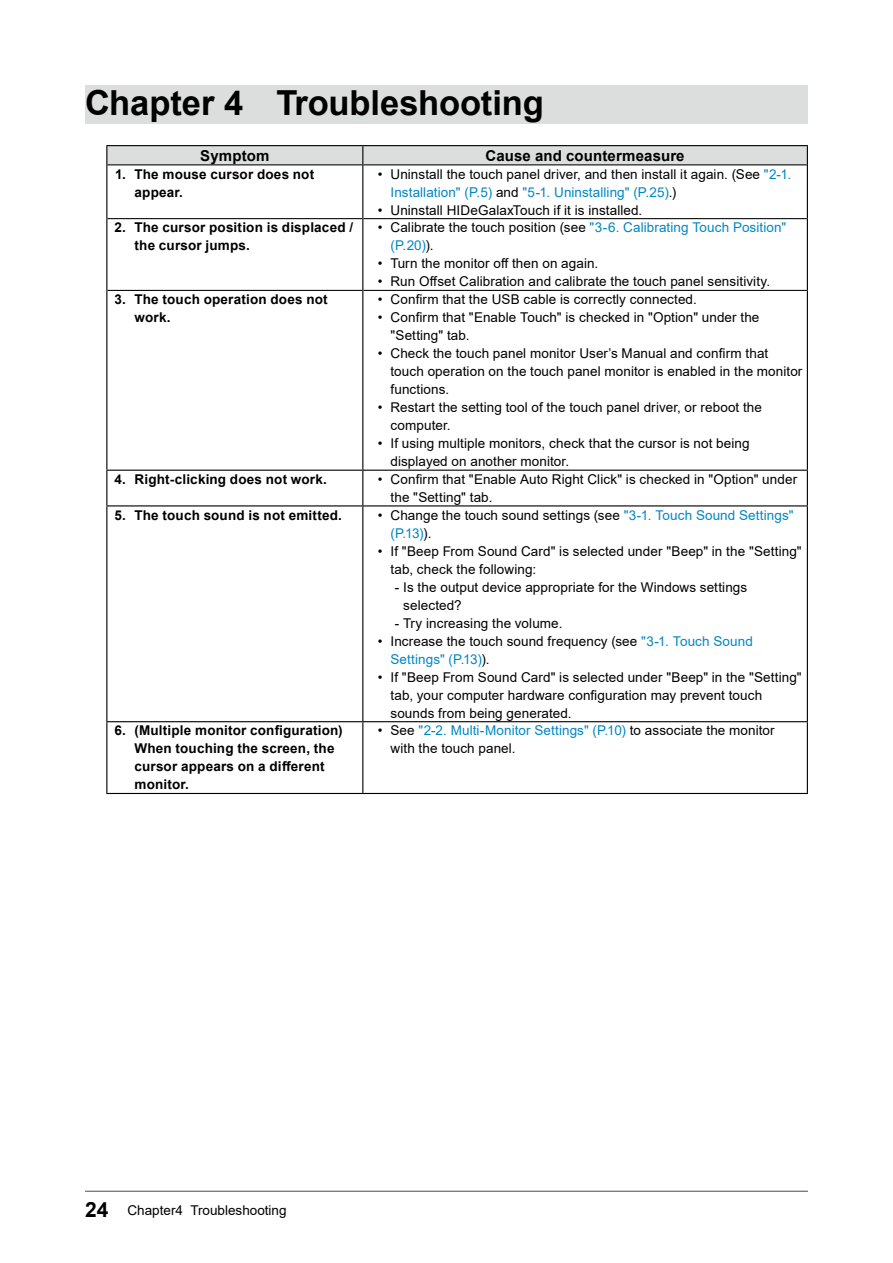
<style>
.page{position:relative;width:893px;height:1263px;background:#fff}
.page>*{position:absolute;margin:0;border:0;box-sizing:border-box;transform-origin:0 0}
.t1{font:700 34.5px "Arial";letter-spacing:-.005em;color:#000}
.t2{font:700 15px "Arial";letter-spacing:.01em;color:#000}
.t3{font:13.5px/18px "Arial";letter-spacing:.005em;color:#000}
.t4{font:700 13.5px/18px "Arial";letter-spacing:.015em;color:#000}
.t5{font:13.5px/18px "Arial";letter-spacing:.005em;color:#0087c3}
.s1{color:#0087c3}
.s2{color:#000}
.s3{font-weight:700;font-size:21px}
</style>
<div class="page">
<div style="left:85px;top:85px;width:723px;height:39px;background:#dcdddd"></div>
<hr style="left:107px;top:218px;width:255px;height:1px;background:#000">
<hr style="left:363px;top:218px;width:444px;height:1px;background:#000">
<hr style="left:107px;top:290px;width:255px;height:1px;background:#000">
<hr style="left:363px;top:290px;width:444px;height:1px;background:#000">
<hr style="left:106px;top:145px;width:257px;height:1px;background:#000">
<hr style="left:363px;top:145px;width:445px;height:1px;background:#000">
<svg style="left:106px;top:146px;width:702px;height:19px;background:#d1d2d2"></svg>
<hr style="left:106px;top:165px;width:1px;height:54px;background:#000">
<hr style="left:362px;top:165px;width:1px;height:54px;background:#000">
<hr style="left:807px;top:165px;width:1px;height:54px;background:#000">
<hr style="left:106px;top:219px;width:1px;height:71px;background:#000">
<hr style="left:362px;top:219px;width:1px;height:71px;background:#000">
<hr style="left:807px;top:219px;width:1px;height:71px;background:#000">
<hr style="left:106px;top:290px;width:1px;height:180px;background:#000">
<hr style="left:362px;top:290px;width:1px;height:180px;background:#000">
<hr style="left:807px;top:290px;width:1px;height:180px;background:#000">
<hr style="left:106px;top:470px;width:257px;height:1px;background:#000">
<hr style="left:106px;top:471px;width:1px;height:34px;background:#000">
<hr style="left:363px;top:470px;width:445px;height:1px;background:#000">
<hr style="left:362px;top:471px;width:1px;height:34px;background:#000">
<hr style="left:807px;top:471px;width:1px;height:34px;background:#000">
<hr style="left:106px;top:505px;width:257px;height:1px;background:#000">
<hr style="left:106px;top:506px;width:1px;height:215px;background:#000">
<hr style="left:363px;top:505px;width:445px;height:1px;background:#000">
<hr style="left:362px;top:506px;width:1px;height:215px;background:#000">
<hr style="left:807px;top:506px;width:1px;height:215px;background:#000">
<hr style="left:106px;top:721px;width:257px;height:1px;background:#000">
<hr style="left:106px;top:722px;width:1px;height:71px;background:#000">
<hr style="left:363px;top:721px;width:445px;height:1px;background:#000">
<hr style="left:362px;top:722px;width:1px;height:71px;background:#000">
<hr style="left:807px;top:722px;width:1px;height:71px;background:#000">
<hr style="left:106px;top:793px;width:257px;height:1px;background:#000">
<hr style="left:363px;top:793px;width:445px;height:1px;background:#000">
<hr style="left:85px;top:1191px;width:723px;height:1px;background:#595757">
<h1 class="t1" style="left:85px;top:78px;width:460px">Chapter 4 Troubleshooting</h1>
<p class="t2" style="left:200px;top:145px;width:71px">Symptom</p>
<p class="t2" style="left:486px;top:145px;width:201px">Cause and countermeasure</p>
<p class="t4" style="left:134px;top:165px;width:181px;text-indent:-19px">1. The mouse cursor does not appear.</p>
<p class="t3" style="left:390px;top:165px;width:402px;text-indent:-13px">• Uninstall the touch panel driver, and then install it again. (See <span class="s1">"2-1.<br>Installation" (P.5)</span> and <span class="s1">"5-1. Uninstalling" (P.25)</span>.)</p>
<p class="t3" style="left:378px;top:201px;width:266px">• Uninstall HIDeGalaxTouch if it is installed.</p>
<p class="t4" style="left:134px;top:219px;width:220px;text-indent:-20px">2. The cursor position is displaced / the cursor jumps.</p>
<p class="t5" style="left:390px;top:218px;width:397px;text-indent:-13px"><span class="s2">• Calibrate the touch position (see</span> "3-6. Calibrating Touch Position" (P.20)<span class="s2">).</span></p>
<p class="t3" style="left:378px;top:254px;width:222px">• Turn the monitor off then on again.</p>
<p class="t3" style="left:378px;top:272px;width:394px">• Run Offset Calibration and calibrate the touch panel sensitivity.</p>
<p class="t4" style="left:134px;top:290px;width:195px;text-indent:-20px">3. The touch operation does not work.</p>
<p class="t3" style="left:378px;top:290px;width:321px">• Confirm that the USB cable is correctly connected.</p>
<p class="t3" style="left:390px;top:308px;width:370px;text-indent:-13px">• Confirm that "Enable Touch" is checked in "Option" under the "Setting" tab.</p>
<p class="t3" style="left:390px;top:344px;width:413px;text-indent:-13px">• Check the touch panel monitor User’s Manual and confirm that touch operation on the touch panel monitor is enabled in the monitor functions.</p>
<p class="t3" style="left:390px;top:398px;width:373px;text-indent:-13px">• Restart the setting tool of the touch panel driver, or reboot the computer.</p>
<p class="t3" style="left:390px;top:434px;width:361px;text-indent:-13px">• If using multiple monitors, check that the cursor is not being displayed on another monitor.</p>
<p class="t4" style="left:114px;top:470px;width:214px">4. Right-clicking does not work.</p>
<p class="t3" style="left:390px;top:470px;width:408px;text-indent:-13px">• Confirm that "Enable Auto Right Click" is checked in "Option" under the "Setting" tab.</p>
<p class="t4" style="left:115px;top:506px;width:229px">5. The touch sound is not emitted.</p>
<p class="t3" style="left:390px;top:506px;width:405px;text-indent:-13px">• Change the touch sound settings (see <span class="s1">"3-1. Touch Sound Settings" (P.13)</span>).</p>
<p class="t3" style="left:390px;top:542px;width:413px;text-indent:-13px">• If "Beep From Sound Card" is selected under "Beep" in the "Setting" tab, check the following:</p>
<p class="t3" style="left:403px;top:578px;width:346px;text-indent:-9px">- Is the output device appropriate for the Windows settings selected?</p>
<p class="t3" style="left:395px;top:614px;width:169px">- Try increasing the volume.</p>
<p class="t3" style="left:390px;top:632px;width:364px;text-indent:-13px">• Increase the touch sound frequency (see <span class="s1">"3-1. Touch Sound<br>Settings" (P.13)</span>).</p>
<p class="t3" style="left:390px;top:668px;width:413px;text-indent:-13px">• If "Beep From Sound Card" is selected under "Beep" in the "Setting" tab, your computer hardware configuration may prevent touch sounds from being generated.</p>
<p class="t4" style="left:134px;top:722px;width:210px;text-indent:-20px">6. (Multiple monitor configuration)<br>When touching the screen, the cursor appears on a different monitor.</p>
<p class="t3" style="left:390px;top:721px;width:386px;text-indent:-13px">• See <span class="s1">"2-2. Multi-Monitor Settings" (P.10)</span> to associate the monitor with the touch panel.</p>
<p class="t3" style="left:85px;top:1201px;width:203px"><span class="s3">24</span> Chapter4 Troubleshooting</p>
</div>
